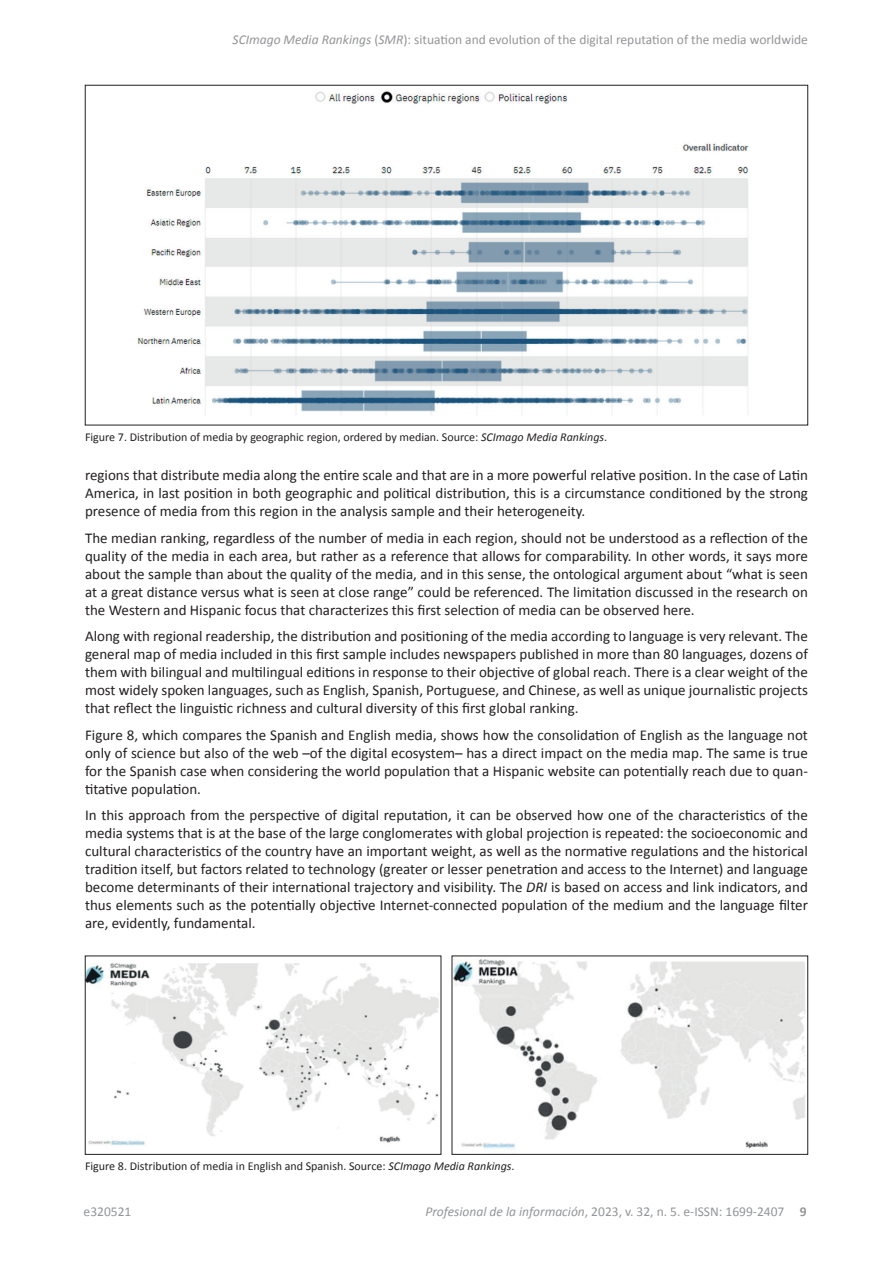
<style>
.page{position:relative;width:893px;height:1263px;background:#fff}
.page>*{position:absolute;margin:0;border:0;box-sizing:border-box;transform-origin:0 0}
.t1{font:15px/18px "Calibri";color:#231f20;text-align:justify}
.t2{font:13.5px "Calibri";color:#939598}
.t3{font:12px "Calibri";color:#231f20}
.s1{font-style:italic}
.s2{font-weight:700}
</style>
<div class="page">
<img style="left:137px;top:91px;width:612px;height:324px">
<img style="left:87px;top:963px;width:352px;height:183px">
<img style="left:454px;top:958px;width:352px;height:192px">
<p class="t2" style="left:233px;top:31px;width:577px"><span class="s1">SCImago Media Rankings</span> (<span class="s1">SMR</span>): situation and evolution of the digital reputation of the media worldwide</p>
<p class="t3" style="left:85px;top:429px;width:524px">Figure 7. Distribution of media by geographic region, ordered by median. Source: <span class="s1">SCImago Media Rankings</span>.</p>
<p class="t1" style="left:85px;top:465px;width:724px">regions that distribute media along the entire scale and that are in a more powerful relative position. In the case of Latin America, in last position in both geographic and political distribution, this is a circumstance conditioned by the strong presence of media from this region in the analysis sample and their heterogeneity.</p>
<p class="t1" style="left:85px;top:528px;width:724px">The median ranking, regardless of the number of media in each region, should not be understood as a reflection of the quality of the media in each area, but rather as a reference that allows for comparability. In other words, it says more about the sample than about the quality of the media, and in this sense, the ontological argument about “what is seen at a great distance versus what is seen at close range” could be referenced. The limitation discussed in the research on the Western and Hispanic focus that characterizes this first selection of media can be observed here.</p>
<p class="t1" style="left:85px;top:626px;width:724px">Along with regional readership, the distribution and positioning of the media according to language is very relevant. The general map of media included in this first sample includes newspapers published in more than 80 languages, dozens of them with bilingual and multilingual editions in response to their objective of global reach. There is a clear weight of the most widely spoken languages, such as English, Spanish, Portuguese, and Chinese, as well as unique journalistic projects that reflect the linguistic richness and cultural diversity of this first global ranking.</p>
<p class="t1" style="left:85px;top:725px;width:724px">Figure 8, which compares the Spanish and English media, shows how the consolidation of English as the language not only of science but also of the web –of the digital ecosystem– has a direct impact on the media map. The same is true for the Spanish case when considering the world population that a Hispanic website can potentially reach due to quan&shy;titative population.</p>
<p class="t1" style="left:85px;top:805px;width:724px">In this approach from the perspective of digital reputation, it can be observed how one of the characteristics of the media systems that is at the base of the large conglomerates with global projection is repeated: the socioeconomic and cultural characteristics of the country have an important weight, as well as the normative regulations and the historical tradition itself, but factors related to technology (greater or lesser penetration and access to the Internet) and language become determinants of their international trajectory and visibility. The <span class="s1">DRI</span> is based on access and link indicators, and thus elements such as the potentially objective Internet-connected population of the medium and the language filter are, evidently, fundamental.</p>
<p class="t3" style="left:85px;top:1158px;width:431px">Figure 8. Distribution of media in English and Spanish. Source: <span class="s1">SCImago Media Rankings</span>.</p>
<p class="t2" style="left:84px;top:1203px;width:49px">e320521</p>
<p class="t2" style="left:425px;top:1203px;width:383px"><span class="s1">Profesional de la información</span>, 2023, v. 32, n. 5. e-ISSN: 1699-2407 <span class="s2">9</span></p>
</div>
